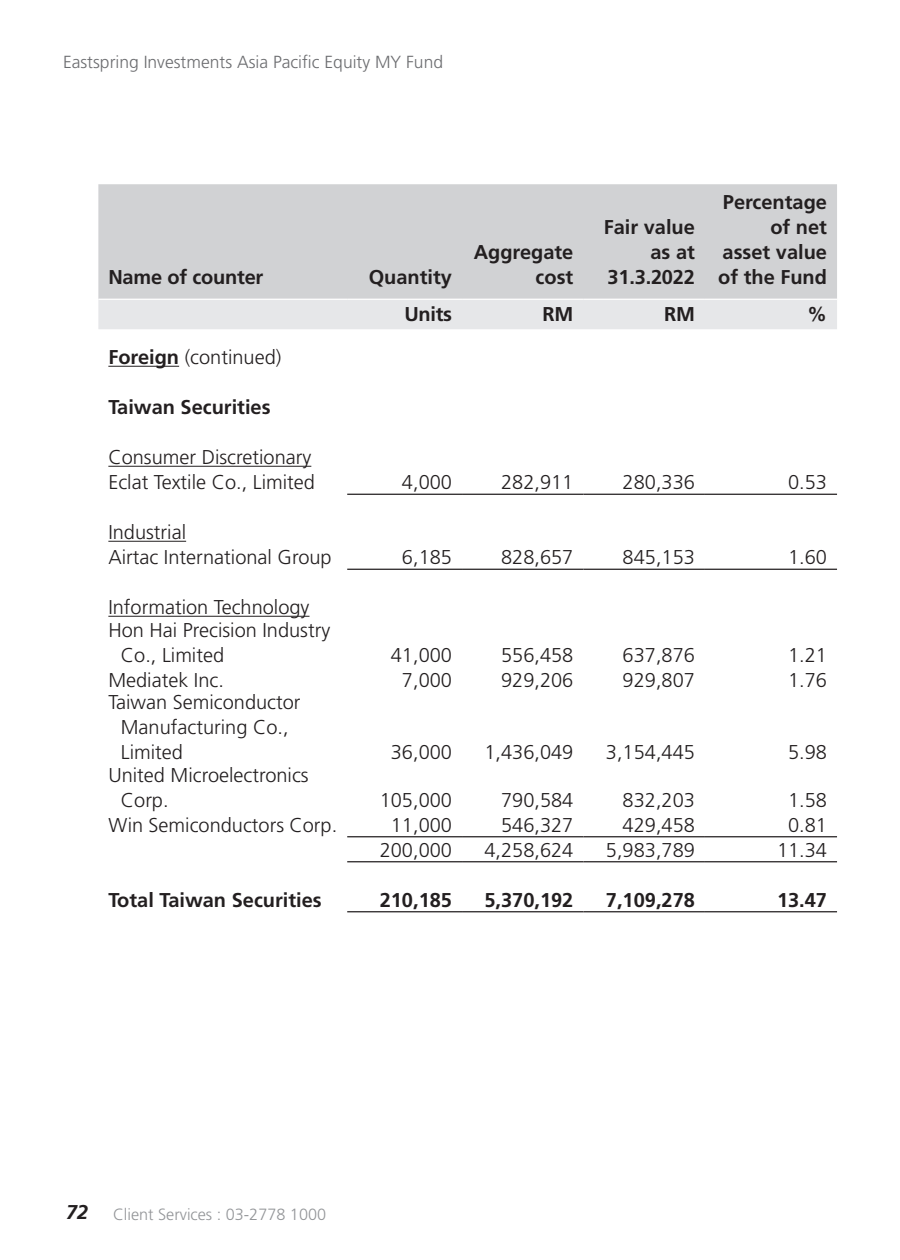
<style>
.page{position:relative;width:900px;height:1260px;background:#fff}
.page>*{position:absolute;margin:0;border:0;box-sizing:border-box;transform-origin:0 0}
.t1{font:300 20px/25px "Frutiger LT Std";color:#231f20}
.t2{font:700 20px/25px "Frutiger LT Std";color:#231f20;text-align:right}
.t3{font:300 17.5px "Frutiger LT Std";color:#6c6d70}
.t4{font:300 16.25px "Frutiger LT Std";color:#939598}
.s1{font-weight:700}
.s2{font-weight:700;font-style:italic;font-size:20px;color:#231f20}
</style>
<div class="page">
<hr style="left:347px;top:911px;width:115px;height:1px;background:#231f20">
<hr style="left:462px;top:911px;width:121px;height:1px;background:#231f20">
<hr style="left:583px;top:911px;width:122px;height:1px;background:#231f20">
<hr style="left:705px;top:911px;width:132px;height:1px;background:#231f20">
<hr style="left:347px;top:836px;width:115px;height:1px;background:#231f20">
<hr style="left:462px;top:836px;width:121px;height:1px;background:#231f20">
<hr style="left:583px;top:836px;width:122px;height:1px;background:#231f20">
<hr style="left:705px;top:836px;width:132px;height:1px;background:#231f20">
<hr style="left:347px;top:861px;width:115px;height:1px;background:#231f20">
<hr style="left:462px;top:861px;width:121px;height:1px;background:#231f20">
<hr style="left:583px;top:861px;width:122px;height:1px;background:#231f20">
<hr style="left:705px;top:861px;width:132px;height:1px;background:#231f20">
<hr style="left:347px;top:569px;width:115px;height:1px;background:#231f20">
<hr style="left:462px;top:569px;width:121px;height:1px;background:#231f20">
<hr style="left:583px;top:569px;width:122px;height:1px;background:#231f20">
<hr style="left:705px;top:569px;width:132px;height:1px;background:#231f20">
<hr style="left:347px;top:494px;width:115px;height:1px;background:#231f20">
<hr style="left:462px;top:494px;width:121px;height:1px;background:#231f20">
<hr style="left:583px;top:494px;width:122px;height:1px;background:#231f20">
<hr style="left:705px;top:494px;width:132px;height:1px;background:#231f20">
<hr style="left:108px;top:466px;width:203px;height:1px;background:#231f20">
<hr style="left:108px;top:541px;width:78px;height:1px;background:#231f20">
<hr style="left:108px;top:616px;width:202px;height:1px;background:#231f20">
<div style="left:98px;top:184px;width:739px;height:115px;background:#d1d2d4"></div>
<div style="left:98px;top:300px;width:739px;height:29px;background:#e6e7e9"></div>
<hr style="left:108px;top:366px;width:71px;height:1px;background:#231f20">
<p class="t3" style="left:63px;top:52px;width:382px">Eastspring Investments Asia Pacific Equity MY Fund</p>
<p class="t2" style="left:108px;top:265px;width:156px">Name of counter</p>
<p class="t2" style="left:369px;top:265px;width:85px">Quantity</p>
<p class="t2" style="left:474px;top:240px;width:101px">Aggregate cost</p>
<p class="t2" style="left:604px;top:215px;width:93px">Fair value as at<br>31.3.2022</p>
<p class="t2" style="left:718px;top:190px;width:110px">Percentage of net asset value of the Fund</p>
<p class="t1" style="left:108px;top:345px;width:175px"><span class="s1">Foreign</span> (continued)</p>
<p class="t2" style="left:108px;top:395px;width:164px">Taiwan Securities</p>
<p class="t1" style="left:108px;top:445px;width:208px">Consumer Discretionary<br>Eclat Textile Co., Limited</p>
<p class="t1" style="left:108px;top:520px;width:225px">Industrial<br>Airtac International Group</p>
<p class="t2" style="left:404px;top:301px;width:49px">Units</p>
<p class="t2" style="left:543px;top:301px;width:32px">RM</p>
<p class="t2" style="left:664px;top:301px;width:32px">RM</p>
<p class="t2" style="left:807px;top:301px;width:21px">%</p>
<p class="t1" style="left:402px;top:470px;width:52px">4,000</p>
<p class="t1" style="left:501px;top:470px;width:74px">282,911</p>
<p class="t1" style="left:623px;top:470px;width:74px">280,336</p>
<p class="t1" style="left:788px;top:470px;width:40px">0.53</p>
<p class="t1" style="left:402px;top:545px;width:52px">6,185</p>
<p class="t1" style="left:501px;top:545px;width:74px">828,657</p>
<p class="t1" style="left:623px;top:545px;width:74px">845,153</p>
<p class="t1" style="left:788px;top:545px;width:40px">1.60</p>
<p class="t1" style="left:108px;top:596px;width:223px;line-height:22.5px">Information Technology<br>Hon Hai Precision Industry</p>
<p class="t1" style="left:121px;top:643px;width:105px">Co., Limited</p>
<p class="t1" style="left:391px;top:643px;width:63px">41,000</p>
<p class="t1" style="left:501px;top:643px;width:74px">556,458</p>
<p class="t1" style="left:623px;top:643px;width:74px">637,876</p>
<p class="t1" style="left:788px;top:643px;width:40px">1.21</p>
<p class="t1" style="left:108px;top:668px;width:117px">Mediatek Inc.</p>
<p class="t1" style="left:402px;top:668px;width:52px">7,000</p>
<p class="t1" style="left:501px;top:668px;width:74px">929,206</p>
<p class="t1" style="left:623px;top:668px;width:74px">929,807</p>
<p class="t1" style="left:788px;top:668px;width:40px">1.76</p>
<p class="t1" style="left:121px;top:690px;width:181px;text-indent:-12px">Taiwan Semiconductor<br>Manufacturing Co.,<br>Limited</p>
<p class="t1" style="left:391px;top:740px;width:63px">36,000</p>
<p class="t1" style="left:484px;top:740px;width:90px">1,436,049</p>
<p class="t1" style="left:606px;top:740px;width:90px">3,154,445</p>
<p class="t1" style="left:788px;top:740px;width:40px">5.98</p>
<p class="t1" style="left:121px;top:763px;width:189px;text-indent:-12px">United Microelectronics<br>Corp.</p>
<p class="t1" style="left:380px;top:788px;width:74px">105,000</p>
<p class="t1" style="left:501px;top:788px;width:74px">790,584</p>
<p class="t1" style="left:623px;top:788px;width:74px">832,203</p>
<p class="t1" style="left:788px;top:788px;width:40px">1.58</p>
<p class="t1" style="left:108px;top:813px;width:230px">Win Semiconductors Corp.</p>
<p class="t1" style="left:391px;top:813px;width:63px">11,000</p>
<p class="t1" style="left:501px;top:813px;width:74px">546,327</p>
<p class="t1" style="left:623px;top:813px;width:74px">429,458</p>
<p class="t1" style="left:788px;top:813px;width:40px">0.81</p>
<p class="t1" style="left:380px;top:838px;width:74px">200,000</p>
<p class="t1" style="left:484px;top:838px;width:90px">4,258,624</p>
<p class="t1" style="left:606px;top:838px;width:90px">5,983,789</p>
<p class="t1" style="left:777px;top:838px;width:52px">11.34</p>
<p class="t2" style="left:108px;top:887px;width:215px">Total Taiwan Securities</p>
<p class="t2" style="left:380px;top:887px;width:74px">210,185</p>
<p class="t2" style="left:484px;top:887px;width:90px">5,370,192</p>
<p class="t2" style="left:606px;top:887px;width:90px">7,109,278</p>
<p class="t2" style="left:777px;top:887px;width:52px">13.47</p>
<p class="t4" style="left:66px;top:1205px;width:262px"><span class="s2">72</span> Client Services : 03-2778 1000</p>
</div>
